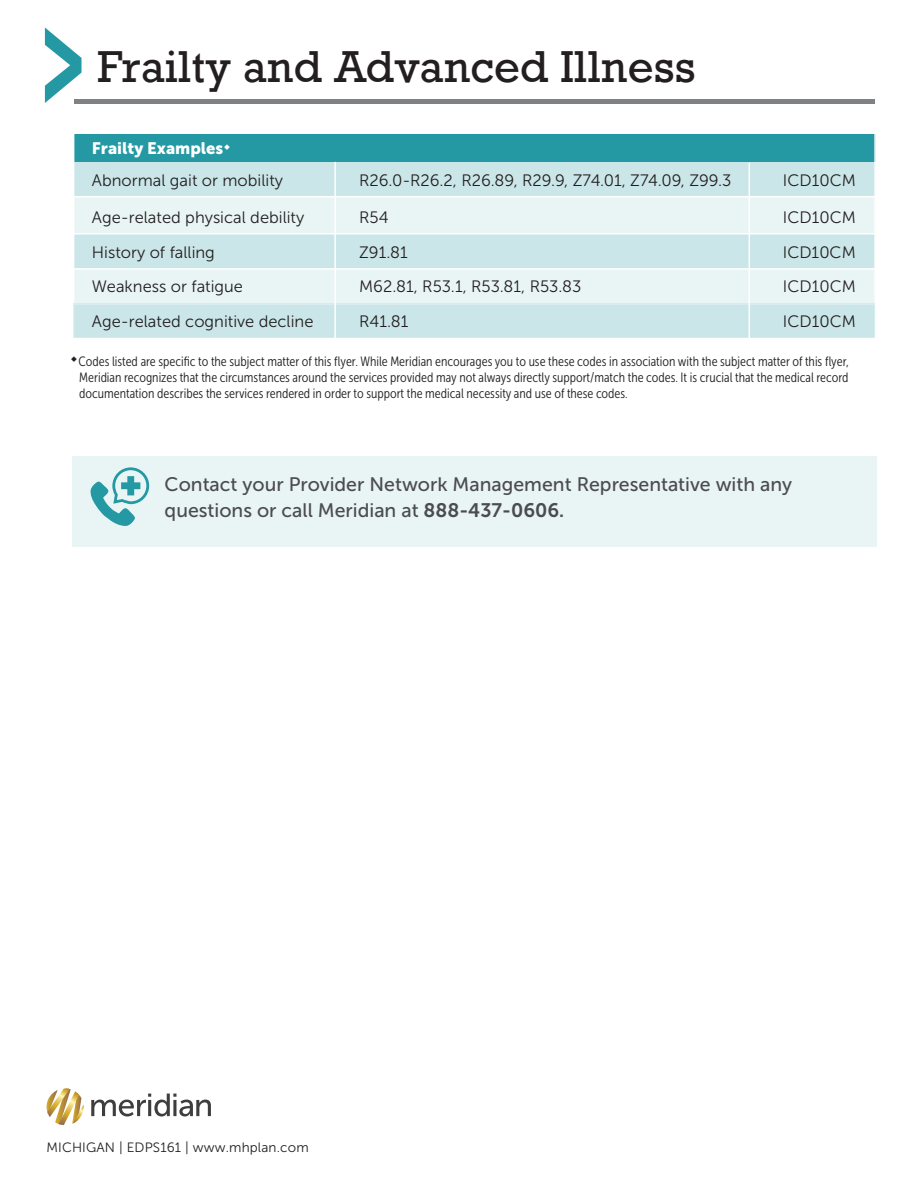
<style>
.page{position:relative;width:918px;height:1188px;background:#fff}
.page>*{position:absolute;margin:0;border:0;box-sizing:border-box;transform-origin:0 0}
.t1{font:42px "Rockwell";color:#231f20}
.t2{font:19.5px/25.5px "Museo Sans 500";color:#4b4c4d}
.t3{font:16.5px "Museo Sans 300";color:#231f20}
.t4{font:16.5px "Museo Sans 900";color:#fff}
.t5{font:13.5px/16.2px "Museo Sans Cond 300";color:#231f20;text-align:justify}
.t6{font:13.5px "Museo Sans 300";letter-spacing:.01em;color:#231f20}
.s1{font-family:"Museo Sans 700"}
</style>
<div class="page">
<div style="left:72px;top:456px;width:804px;height:91px;background:#e9f4f5"></div>
<div style="left:74px;top:152px;width:801px;height:186px;background:#e9f4f5"></div>
<div style="left:74px;top:162px;width:801px;height:35px;background:#cbe6e8"></div>
<div style="left:73px;top:234px;width:802px;height:34px;background:#cbe6e8"></div>
<div style="left:74px;top:135px;width:801px;height:27px;background:#2498a3"></div>
<hr style="left:74px;top:233px;width:801px;height:1px;background:#fff">
<hr style="left:74px;top:268px;width:801px;height:2px;background:#fff">
<div style="left:73px;top:124px;width:803px;height:215px;border:2px solid #fff"></div>
<div style="left:73px;top:303px;width:802px;height:34px;background:#cbe6e8"></div>
<svg style="left:45px;top:28px;width:37px;height:75px"></svg>
<hr style="left:74px;top:99px;width:801px;height:4px;background:#7f8284">
<svg style="left:90px;top:467px;width:59px;height:59px"></svg>
<hr style="left:334px;top:162px;width:2px;height:177px;background:#fff">
<hr style="left:749px;top:163px;width:1px;height:182px;background:#fff">
<hr style="left:71px;top:196px;width:806px;height:1px;background:#fff">
<svg style="left:91px;top:1094px;width:120px;height:23px"></svg>
<svg style="left:47px;top:1088px;width:37px;height:37px"></svg>
<h1 class="t1" style="left:97px;top:41px;width:600px">Frailty and Advanced Illness</h1>
<p class="t4" style="left:92px;top:139px;width:133px">Frailty Examples</p>
<p class="t3" style="left:92px;top:171px;width:193px">Abnormal gait or mobility</p>
<p class="t3" style="left:359px;top:171px;width:374px">R26.0-R26.2, R26.89, R29.9, Z74.01, Z74.09, Z99.3</p>
<p class="t3" style="left:783px;top:171px;width:74px">ICD10CM</p>
<p class="t3" style="left:92px;top:208px;width:214px">Age-related physical debility</p>
<p class="t3" style="left:359px;top:208px;width:31px">R54</p>
<p class="t3" style="left:783px;top:208px;width:74px">ICD10CM</p>
<p class="t3" style="left:92px;top:243px;width:125px">History of falling</p>
<p class="t3" style="left:359px;top:243px;width:50px">Z91.81</p>
<p class="t3" style="left:783px;top:243px;width:74px">ICD10CM</p>
<p class="t3" style="left:92px;top:278px;width:153px">Weakness or fatigue</p>
<p class="t3" style="left:359px;top:278px;width:224px">M62.81, R53.1, R53.81, R53.83</p>
<p class="t3" style="left:783px;top:278px;width:74px">ICD10CM</p>
<p class="t3" style="left:92px;top:313px;width:223px">Age-related cognitive decline</p>
<p class="t3" style="left:359px;top:313px;width:51px">R41.81</p>
<p class="t3" style="left:783px;top:313px;width:74px">ICD10CM</p>
<p class="t5" style="left:79px;top:353px;width:772px">Codes listed are specific to the subject matter of this flyer. While Meridian encourages you to use these codes in association with the subject matter of this flyer, Meridian recognizes that the circumstances around the services provided may not always directly support/match the codes. It is crucial that the medical record documentation describes the services rendered in order to support the medical necessity and use of these codes.</p>
<h2 class="t2" style="left:165px;top:472px;width:629px">Contact your Provider Network Management Representative with any questions or call Meridian at <span class="s1">888-437-0606.</span></h2>
<p class="t6" style="left:47px;top:1140px;width:264px">MICHIGAN | EDPS161 | www.mhplan.com</p>
</div>
